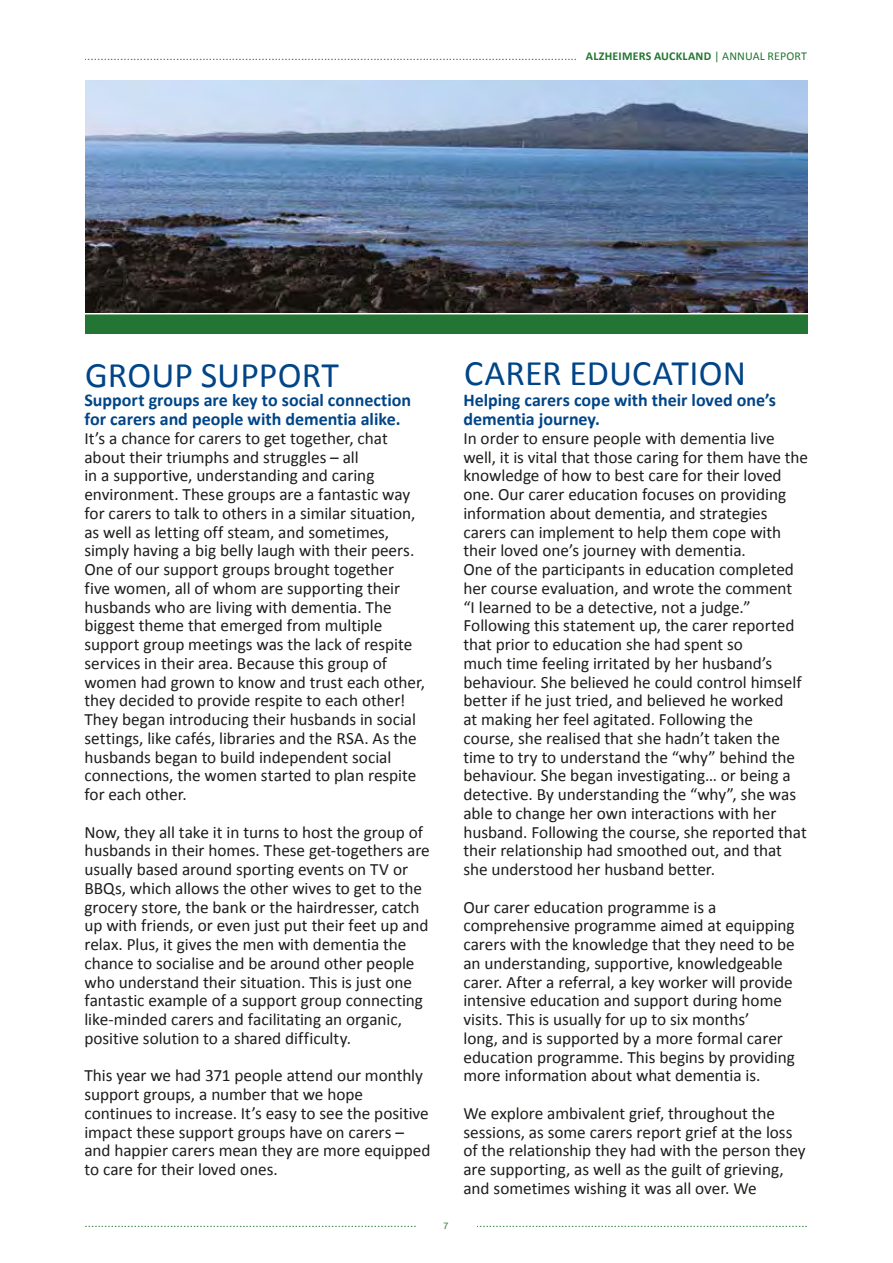
<style>
.page{position:relative;width:893px;height:1263px;background:#fff}
.page>*{position:absolute;margin:0;border:0;box-sizing:border-box;transform-origin:0 0}
.t1{font:36px "Calibri";color:#004587}
.t2{font:700 18px/18.8px "Calibri";color:#004587}
.t3{font:17.25px/18.8px "Calibri";letter-spacing:-.005em;color:#1d1d1b}
.t4{font:12px "New Baskerville IT Cby BT";color:#227532}
.t5{font:9px "Helvetica Neue";color:#227532}
.s1{font-family:"Calibri";font-weight:700}
.s2{font-family:"Calibri"}
</style>
<div class="page">
<div style="left:85px;top:298px;width:723px;height:36px;background:#227532"></div>
<hr style="left:83px;top:311px;width:735px;height:3px;background:#fff">
<img style="left:85px;top:81px;width:723px;height:231px">
<p class="t4" style="left:84px;top:48px;width:724px">...................................................................................................................................................... <span class="s1">ALZHEIMERS AUCKLAND</span> <span class="s2">| ANNUAL REPORT</span></p>
<h1 class="t1" style="left:85px;top:352px;width:255px">GROUP SUPPORT</h1>
<p class="t2" style="left:84px;top:391px;width:328px">Support groups are key to social connection for carers and people with dementia alike.</p>
<p class="t3" style="left:84px;top:429px;width:342px">It’s a chance for carers to get together, chat about their triumphs and struggles – all<br>in a supportive, understanding and caring environment. These groups are a fantastic way for carers to talk to others in a similar situation, as well as letting off steam, and sometimes, simply having a big belly laugh with their peers.<br>One of our support groups brought together<br>five women, all of whom are supporting their husbands who are living with dementia. The biggest theme that emerged from multiple support group meetings was the lack of respite services in their area. Because this group of women had grown to know and trust each other, they decided to provide respite to each other!<br>They began introducing their husbands in social settings, like cafés, libraries and the RSA. As the husbands began to build independent social connections, the women started to plan respite for each other.</p>
<p class="t3" style="left:84px;top:823px;width:347px">Now, they all take it in turns to host the group of husbands in their homes. These get-togethers are usually based around sporting events on TV or<br>BB Qs, which allows the other wives to get to the grocery store, the bank or the hairdresser, catch up with friends, or even just put their feet up and relax. Plus, it gives the men with dementia the chance to socialise and be around other people who understand their situation. This is just one fantastic example of a support group connecting like-minded carers and facilitating an organic, positive solution to a shared difficulty.</p>
<p class="t3" style="left:84px;top:1066px;width:347px">This year we had 371 people attend our monthly support groups, a number that we hope continues to increase. It’s easy to see the positive impact these support groups have on carers – and happier carers mean they are more equipped to care for their loved ones.</p>
<h1 class="t1" style="left:464px;top:350px;width:283px">CARER EDUCATION</h1>
<p class="t2" style="left:463px;top:391px;width:314px">Helping carers cope with their loved one’s dementia journey.</p>
<p class="t3" style="left:463px;top:429px;width:346px">I n order to ensure people with dementia live well, it is vital that those caring for them have the knowledge of how to best care for their loved one. Our carer education focuses on providing information about dementia, and strategies carers can implement to help them cope with their loved one’s journey with dementia.<br>One of the participants in education completed her course evaluation, and wrote the comment<br>“I learned to be a detective, not a judge.” Following this statement up, the carer reported that prior to education she had spent so<br>much time feeling irritated by her husband’s behaviour. She believed he could control himself better if he just tried, and believed he worked<br>at making her feel agitated. Following the<br>course, she realised that she hadn’t taken the time to try to understand the “why” behind the behaviour. She began investigating… or being a detective. By understanding the “why”, she was able to change her own interactions with her husband. Following the course, she reported that their relationship had smoothed out, and that she understood her husband better.</p>
<p class="t3" style="left:463px;top:898px;width:333px">Our carer education programme is a comprehensive programme aimed at equipping carers with the knowledge that they need to be an understanding, supportive, knowledgeable carer. After a referral, a key worker will provide intensive education and support during home visits. This is usually for up to six months’<br>long, and is supported by a more formal carer education programme. This begins by providing more information about what dementia is.</p>
<p class="t3" style="left:463px;top:1104px;width:344px">We explore ambivalent grief, throughout the sessions, as some carers report grief at the loss of the relationship they had with the person they are supporting, as well as the guilt of grieving, and sometimes wishing it was all over. We</p>
<p class="t5" style="left:443px;top:1219px;width:7px">7</p>
<p class="t4" style="left:85px;top:1215px;width:725px">............................................................................................................................................................................................................................</p>
</div>
